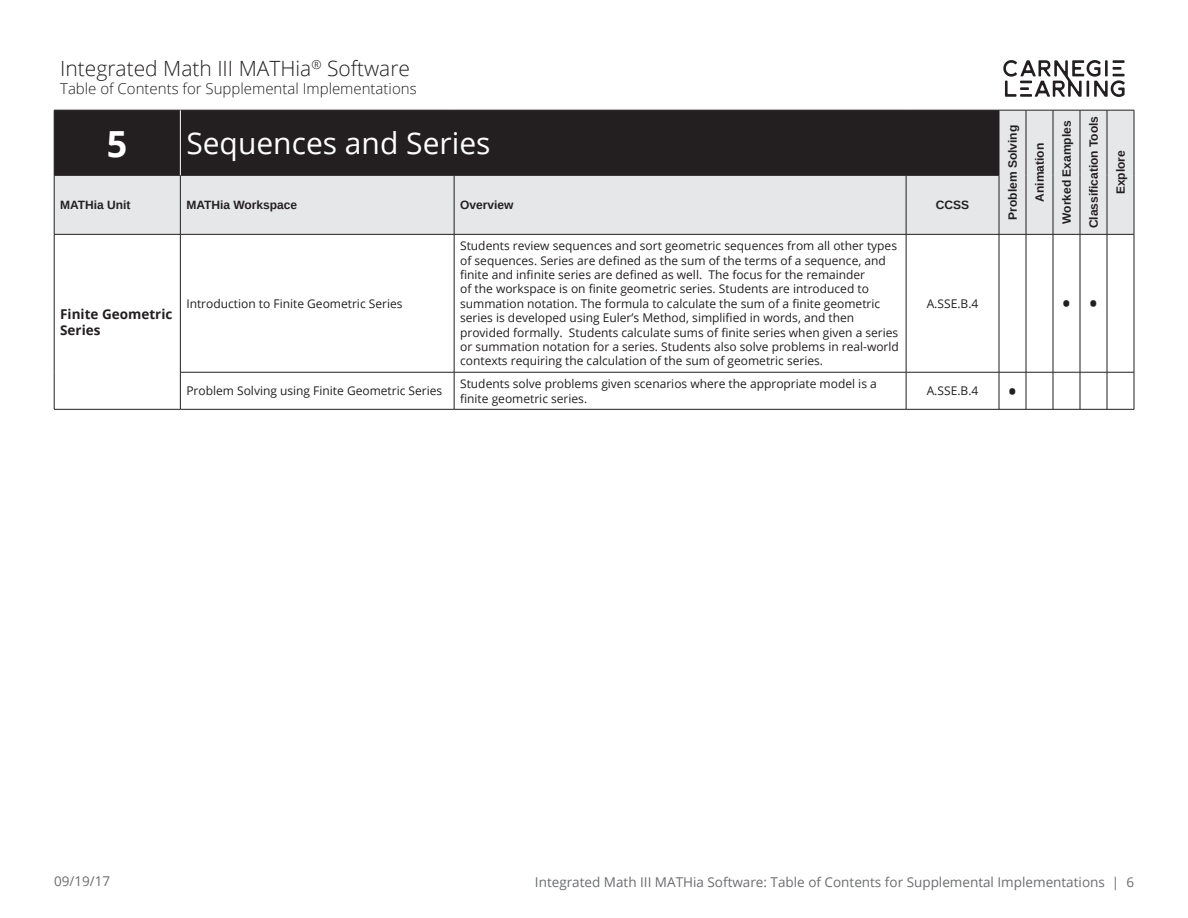
<style>
.page{position:relative;width:1188px;height:918px;background:#fff}
.page>*{position:absolute;margin:0;border:0;box-sizing:border-box;transform-origin:0 0}
.t1{font:700 36px "Open Sans";color:#fff}
.t2{font:30px "Open Sans";color:#fff}
.t3{font:300 21px "Open Sans";color:#231f20}
.t4{font:700 21px "Open Sans";color:#231f20}
.t5{font:300 15px "Open Sans";color:#231f20}
.t6{font:13.5px "Open Sans";color:#6c6d70}
.t7{font:700 13.5px/16.2px "Open Sans";color:#231f20}
.t8{font:12px/14.4px "Open Sans";color:#231f20}
.t9{font:700 12px "Arimo";color:#231f20}
</style>
<div class="page">
<div style="left:55px;top:111px;width:944px;height:64px;background:#231f20"></div>
<div style="left:55px;top:176px;width:944px;height:58px;background:#e6e7e9"></div>
<hr style="left:54px;top:110px;width:126px;height:1px;background:#231f20">
<hr style="left:54px;top:110px;width:1px;height:65px;background:#231f20">
<hr style="left:180px;top:110px;width:274px;height:1px;background:#231f20">
<hr style="left:454px;top:110px;width:452px;height:1px;background:#231f20">
<hr style="left:906px;top:110px;width:93px;height:1px;background:#231f20">
<hr style="left:1134px;top:110px;width:1px;height:65px;background:#231f20">
<hr style="left:1134px;top:175px;width:1px;height:59px;background:#231f20">
<hr style="left:54px;top:175px;width:126px;height:1px;background:#231f20">
<hr style="left:54px;top:176px;width:1px;height:58px;background:#231f20">
<hr style="left:180px;top:175px;width:274px;height:1px;background:#231f20">
<hr style="left:180px;top:176px;width:1px;height:58px;background:#231f20">
<hr style="left:454px;top:175px;width:452px;height:1px;background:#231f20">
<hr style="left:454px;top:176px;width:1px;height:58px;background:#231f20">
<hr style="left:906px;top:175px;width:93px;height:1px;background:#231f20">
<hr style="left:906px;top:176px;width:1px;height:58px;background:#231f20">
<hr style="left:54px;top:234px;width:126px;height:1px;background:#231f20">
<hr style="left:54px;top:235px;width:1px;height:137px;background:#231f20">
<hr style="left:54px;top:372px;width:1px;height:37px;background:#231f20">
<hr style="left:54px;top:409px;width:126px;height:1px;background:#231f20">
<hr style="left:180px;top:234px;width:274px;height:1px;background:#231f20">
<hr style="left:180px;top:235px;width:1px;height:137px;background:#231f20">
<hr style="left:454px;top:234px;width:452px;height:1px;background:#231f20">
<hr style="left:454px;top:235px;width:1px;height:137px;background:#231f20">
<hr style="left:906px;top:234px;width:93px;height:1px;background:#231f20">
<hr style="left:906px;top:235px;width:1px;height:137px;background:#231f20">
<hr style="left:999px;top:235px;width:1px;height:137px;background:#231f20">
<hr style="left:1026px;top:235px;width:1px;height:137px;background:#231f20">
<hr style="left:1053px;top:235px;width:1px;height:137px;background:#231f20">
<hr style="left:1080px;top:235px;width:1px;height:137px;background:#231f20">
<svg style="left:999px;top:110px;width:135px;height:125px;background:#dcdcde"></svg>
<hr style="left:1107px;top:235px;width:1px;height:137px;background:#231f20">
<hr style="left:1134px;top:235px;width:1px;height:137px;background:#231f20">
<hr style="left:180px;top:372px;width:274px;height:1px;background:#231f20">
<hr style="left:180px;top:372px;width:1px;height:37px;background:#231f20">
<hr style="left:454px;top:372px;width:452px;height:1px;background:#231f20">
<hr style="left:454px;top:372px;width:1px;height:37px;background:#231f20">
<hr style="left:906px;top:372px;width:93px;height:1px;background:#231f20">
<hr style="left:906px;top:372px;width:1px;height:37px;background:#231f20">
<hr style="left:999px;top:372px;width:1px;height:37px;background:#231f20">
<hr style="left:1026px;top:372px;width:1px;height:37px;background:#231f20">
<hr style="left:1053px;top:372px;width:1px;height:37px;background:#231f20">
<hr style="left:1080px;top:372px;width:1px;height:37px;background:#231f20">
<svg style="left:999px;top:372px;width:135px;height:1px"></svg>
<hr style="left:1107px;top:372px;width:1px;height:37px;background:#231f20">
<hr style="left:1134px;top:372px;width:1px;height:37px;background:#231f20">
<hr style="left:180px;top:409px;width:274px;height:1px;background:#231f20">
<hr style="left:454px;top:409px;width:452px;height:1px;background:#231f20">
<hr style="left:906px;top:409px;width:93px;height:1px;background:#231f20">
<svg style="left:999px;top:409px;width:135px;height:1px"></svg>
<hr style="left:180px;top:110px;width:1px;height:65px;background:#fff">
<svg style="left:1003px;top:60px;width:122px;height:37px"></svg>
<h3 class="t3" style="left:60px;top:54px;width:351px">Integrated Math III MATHia<sup>®</sup> Software</h3>
<p class="t5" style="left:60px;top:78px;width:358px">Table of Contents for Supplemental Implementations</p>
<h1 class="t1" style="left:107px;top:118px;width:22px">5</h1>
<h2 class="t2" style="left:186px;top:123px;width:306px">Sequences and Series</h2>
<p class="t9" style="left:1004px;top:220px;width:96px;rotate:-90deg">Problem Solving</p>
<p class="t9" style="left:60px;top:197px;width:72px">MATHia Unit</p>
<p class="t9" style="left:186px;top:197px;width:112px">MATHia Workspace</p>
<p class="t9" style="left:460px;top:197px;width:55px">Overview</p>
<p class="t9" style="left:936px;top:197px;width:35px">CCSS</p>
<p class="t9" style="left:1031px;top:202px;width:60px;rotate:-90deg">Animation</p>
<p class="t9" style="left:1058px;top:224px;width:105px;rotate:-90deg">Worked Examples</p>
<p class="t9" style="left:1085px;top:228px;width:114px;rotate:-90deg">Classification Tools</p>
<p class="t7" style="left:60px;top:306px;width:114px">Finite Geometric<br>Series</p>
<p class="t8" style="left:186px;top:296px;width:218px">Introduction to Finite Geometric Series</p>
<p class="t8" style="left:460px;top:238px;width:440px">Students review sequences and sort geometric sequences from all other types of sequences. Series are defined as the sum of the terms of a sequence, and finite and infinite series are defined as well. The focus for the remainder<br>of the workspace is on finite geometric series. Students are introduced to summation notation. The formula to calculate the sum of a finite geometric series is developed using Euler’s Method, simplified in words, and then provided formally. Students calculate sums of finite series when given a series or summation notation for a series. Students also solve problems in real-world contexts requiring the calculation of the sum of geometric series.</p>
<p class="t8" style="left:927px;top:296px;width:53px">A.SSE.B.4</p>
<h3 class="t4" style="left:1063px;top:289px;width:36px">• •</h3>
<p class="t8" style="left:186px;top:384px;width:257px">Problem Solving using Finite Geometric Series</p>
<p class="t8" style="left:460px;top:376px;width:418px">Students solve problems given scenarios where the appropriate model is a finite geometric series.</p>
<p class="t8" style="left:927px;top:384px;width:53px">A.SSE.B.4</p>
<h3 class="t4" style="left:1009px;top:376px;width:9px">•</h3>
<p class="t9" style="left:1112px;top:194px;width:46px;rotate:-90deg">Explore</p>
<p class="t6" style="left:54px;top:872px;width:58px">09/19/17</p>
<p class="t6" style="left:535px;top:872px;width:601px">Integrated Math III MATHia Software: Table of Contents for Supplemental Implementations | 6</p>
</div>
